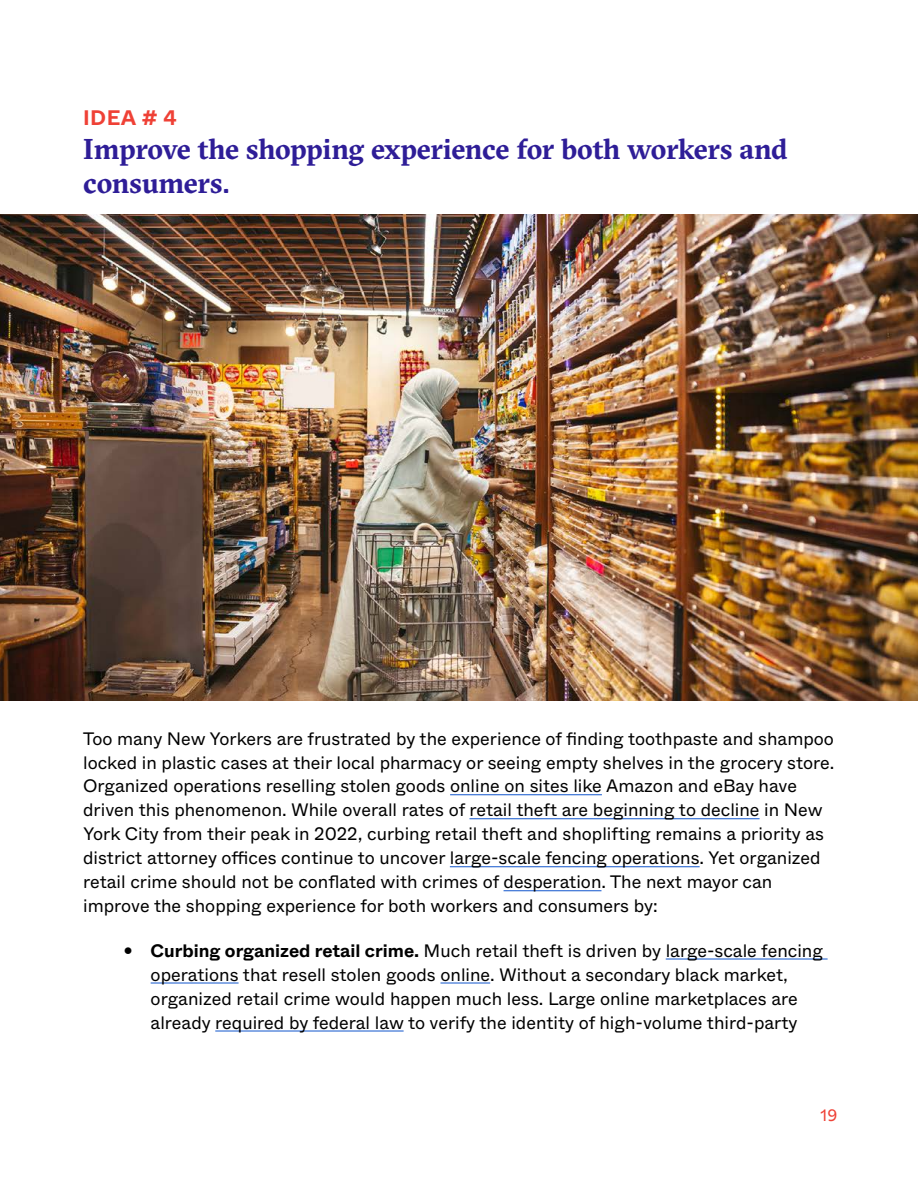
<style>
.page{position:relative;width:918px;height:1188px;background:#fff}
.page>*{position:absolute;margin:0;border:0;box-sizing:border-box;transform-origin:0 0}
.t1{font:700 28.5px/34.2px "GT Sectra";letter-spacing:-.015em;color:#2e1d97}
.t2{font:700 21px "ABC Whyte";color:#ef4136}
.t3{font:18px/24px "ABC Whyte";color:#000}
.t4{font:16.5px "ABC Whyte";color:#ef4136}
.s1{font-weight:700}
</style>
<div class="page">
<hr style="left:450px;top:794px;width:152px;height:1px;background:#15c">
<hr style="left:470px;top:818px;width:290px;height:1px;background:#15c">
<hr style="left:450px;top:866px;width:250px;height:1px;background:#15c">
<hr style="left:504px;top:890px;width:97px;height:1px;background:#15c">
<hr style="left:666px;top:959px;width:162px;height:1px;background:#15c">
<hr style="left:151px;top:983px;width:88px;height:1px;background:#15c">
<hr style="left:440px;top:983px;width:50px;height:1px;background:#15c">
<hr style="left:215px;top:1031px;width:189px;height:1px;background:#15c">
<img style="left:0;top:215px;width:918px;height:486px">
<p class="t2" style="left:83px;top:104px;width:95px">IDEA # 4</p>
<h1 class="t1" style="left:83px;top:131px;width:706px">Improve the shopping experience for both workers and consumers.</h1>
<p class="t3" style="left:83px;top:726px;width:753px">Too many New Yorkers are frustrated by the experience of finding toothpaste and shampoo locked in plastic cases at their local pharmacy or seeing empty shelves in the grocery store.<br>Organized operations reselling stolen goods online on sites like Amazon and eBay have driven this phenomenon. While overall rates of retail theft are beginning to decline in New York City from their peak in 2022, curbing retail theft and shoplifting remains a priority as district attorney offices continue to uncover large-scale fencing operations. Yet organized retail crime should not be conflated with crimes of desperation. The next mayor can improve the shopping experience for both workers and consumers by:</p>
<p class="t3" style="left:124px;top:939px;width:701px;text-align:center">• <span class="s1">Curbing organized retail crime.</span> Much retail theft is driven by large-scale fencing operations that resell stolen goods online. Without a secondary black market, organized retail crime would happen much less. Large online marketplaces are already required by federal law to verify the identity of high-volume third-party</p>
<p class="t4" style="left:821px;top:1104px;width:18px">19</p>
</div>
